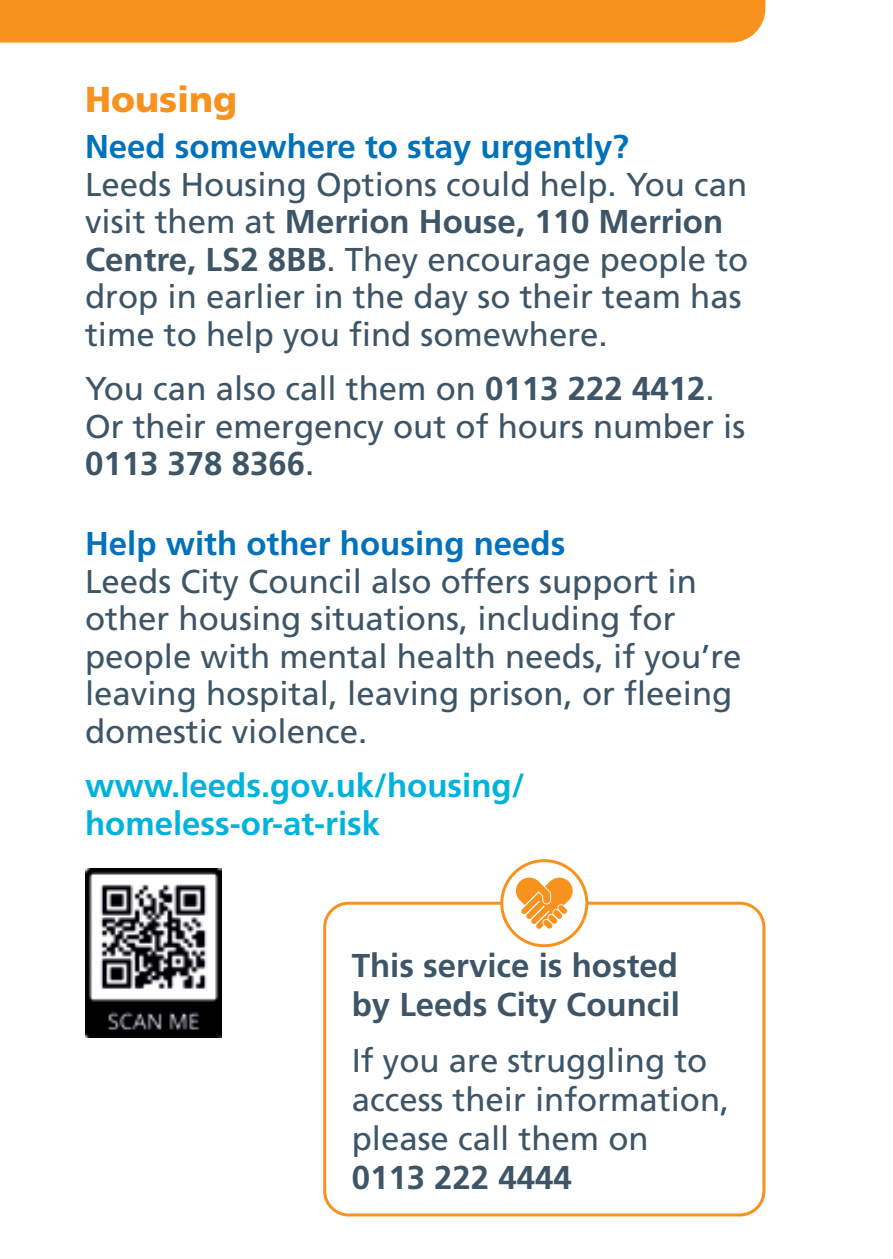
<style>
.page{position:relative;width:893px;height:1259px;background:#fff}
.page>*{position:absolute;margin:0;border:0;box-sizing:border-box;transform-origin:0 0}
.t1{font:900 36px "Frutiger LT Std";color:#f7921e}
.t2{font:33px/37.5px "Frutiger LT Std";color:#3d5567}
.t3{font:700 33px "Frutiger LT Std";color:#0072bc}
.t4{font:700 33px/39px "Frutiger LT Std";color:#3d5567}
.t5{font:700 33px/37.5px "Frutiger LT Std";color:#00b3dc}
.s1{font-weight:700}
</style>
<div class="page">
<div style="left:0;top:0;width:765px;height:43px;background:#f7921e"></div>
<img style="left:85px;top:868px;width:136px;height:169px">
<div style="left:323px;top:901px;width:442px;height:315px;border:3px solid #f7921e;border-radius:24px"></div>
<div style="left:502px;top:860px;width:85px;height:85px;background:#fff;border-radius:50%"></div>
<div style="left:500px;top:859px;width:88px;height:88px;border:3px solid #f7921e;border-radius:50%"></div>
<svg style="left:516px;top:877px;width:57px;height:52px"></svg>
<p class="t1" style="left:85px;top:78px;width:154px">Housing</p>
<p class="t3" style="left:85px;top:127px;width:546px">Need somewhere to stay urgently?</p>
<p class="t2" style="left:85px;top:165px;width:665px">Leeds Housing Options could help. You can visit them at <span class="s1">Merrion House, 110 Merrion Centre, LS2 8BB</span>. They encourage people to drop in earlier in the day so their team has time to help you find somewhere.</p>
<p class="t2" style="left:85px;top:370px;width:662px">You can also call them on <span class="s1">0113 222 4412</span>.<br>Or their emergency out of hours number is<br><span class="s1">0113 378 8366</span>.</p>
<p class="t3" style="left:85px;top:524px;width:482px">Help with other housing needs</p>
<p class="t2" style="left:85px;top:562px;width:658px">Leeds City Council also offers support in other housing situations, including for people with mental health needs, if you’re leaving hospital, leaving prison, or fleeing domestic violence.</p>
<p class="t5" style="left:85px;top:767px;width:441px">www.leeds.gov.uk/housing/ homeless-or-at-risk</p>
<p class="t4" style="left:352px;top:946px;width:330px">This service is hosted by Leeds City Council</p>
<p class="t2" style="left:352px;top:1041px;width:379px;line-height:39px">If you are struggling to access their information, please call them on</p>
<p class="t4" style="left:352px;top:1158px;width:222px">0113 222 4444</p>
</div>
